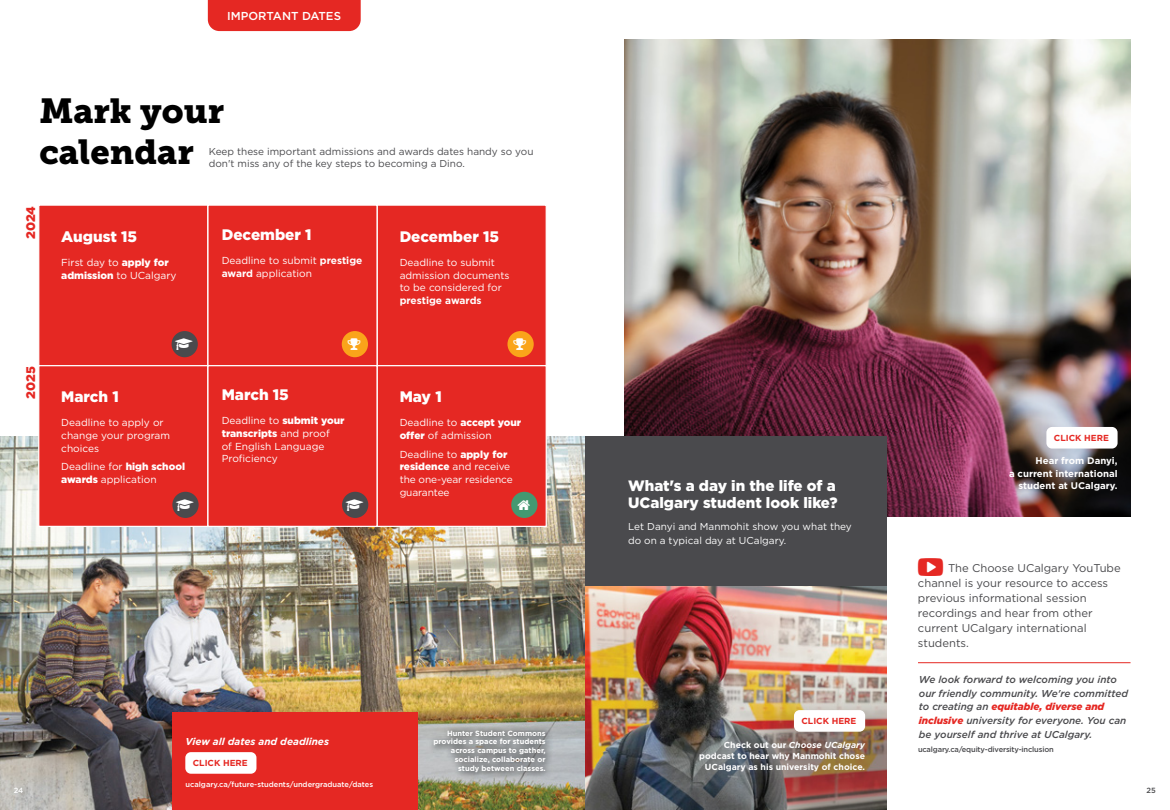
<style>
.page{position:relative;width:1170px;height:810px;background:#fff}
.page>*{position:absolute;margin:0;border:0;box-sizing:border-box;transform-origin:0 0}
.t1{font:34.5px/41.4px "Museo Slab 900";color:#000}
.t2{font:900 15.25px "Gotham";color:#fff}
.t3{font:900 15px/17.5px "Gotham";color:#fff}
.t4{font:900 12.5px "Gotham";letter-spacing:-.005em;color:#e52823}
.t5{font:500 11.5px "Gotham";color:#fff}
.t6{font:11.25px/15px "Gotham";color:#4a4a4d}
.t7{font:10.12px/12.6px "Gotham";color:#fff}
.t8{font:700 10.12px "Gotham";color:#fff}
.t9{font:italic 500 10px/13.8px "Gotham";color:#4a4a4d}
.t10{font:10px/12.5px "Gotham";color:#4a4a4d}
.t11{font:10px/13.4px "Gotham";color:#fff}
.t12{font:italic 700 10px "Gotham";color:#fff}
.t13{font:700 9.62px/12.5px "Gotham";color:#fff;text-align:right}
.t14{font:700 8.75px/11.2px "Gotham";color:#fff;text-align:right}
.t15{font:700 8.75px "Gotham";color:#e52823}
.t16{font:700 7.5px/8.8px "Gotham";color:#fff;text-align:right}
.t17{font:500 7.5px "Gotham";color:#fff}
.t18{font:500 7.5px "Gotham";letter-spacing:-.02em;color:#4a4a4d}
.s1{font-weight:900}
.s2{font-weight:700}
.s3{font-style:italic}
.s4{font-weight:900;color:#e52823}
</style>
<div class="page">
<img style="left:0;top:437px;width:585px;height:373px">
<div style="left:208px;top:0;width:153px;height:31px;background:#e52823"></div>
<div style="left:429px;top:725px;width:125px;height:56px;background:#000;opacity:.75"></div>
<img style="left:624px;top:39px;width:507px;height:477px">
<div style="left:585px;top:437px;width:302px;height:149px;background:#4a4a4d"></div>
<img style="left:585px;top:586px;width:302px;height:224px">
<div style="left:172px;top:713px;width:246px;height:97px;background:#e52823"></div>
<hr style="left:918px;top:662px;width:213px;height:1px;background:#e52823">
<div style="left:185px;top:752px;width:71px;height:22px;background:#fff;border-radius:6px"></div>
<div style="left:1046px;top:427px;width:72px;height:22px;background:#fff;border-radius:6px"></div>
<div style="left:794px;top:710px;width:71px;height:22px;background:#fff;border-radius:6px"></div>
<div style="left:38px;top:205px;width:509px;height:323px;background:#e52823"></div>
<p class="t5" style="left:227px;top:8px;width:115px">IMPORTANT DATES</p>
<h1 class="t1" style="left:39px;top:91px;width:186px">Mark your calendar</h1>
<p class="t10" style="left:209px;top:145px;width:326px">Keep these important admissions and awards dates handy so you don't miss any of the key steps to becoming a Dino.</p>
<p class="t4" style="left:22px;top:239px;width:35px;rotate:-90deg">2024</p>
<h2 class="t2" style="left:61px;top:226px;width:77px">August 15</h2>
<p class="t7" style="left:61px;top:256px;width:117px">First day to <span class="s1">apply for admission</span> to UCalgary</p>
<p class="t4" style="left:22px;top:399px;width:34px;rotate:-90deg">2025</p>
<h2 class="t2" style="left:61px;top:386px;width:59px">March 1</h2>
<p class="t7" style="left:61px;top:416px;width:110px">Deadline to apply or change your program choices</p>
<p class="t7" style="left:61px;top:460px;width:125px">Deadline for <span class="s1">high school awards</span> application</p>
<h2 class="t2" style="left:222px;top:224px;width:91px">December 1</h2>
<p class="t7" style="left:222px;top:254px;width:142px">Deadline to submit <span class="s2">prestige award</span> application</p>
<h2 class="t2" style="left:222px;top:384px;width:69px">March 15</h2>
<p class="t7" style="left:222px;top:414px;width:124px">Deadline to <span class="s1">submit your transcripts</span> and proof<br>of English Language<br>Proficiency</p>
<h2 class="t2" style="left:400px;top:226px;width:101px">December 15</h2>
<p class="t7" style="left:400px;top:256px;width:111px">Deadline to submit admission documents to be considered for</p>
<p class="t8" style="left:400px;top:294px;width:83px">prestige awards</p>
<h2 class="t2" style="left:400px;top:386px;width:44px">May 1</h2>
<p class="t7" style="left:400px;top:416px;width:123px">Deadline to <span class="s1">accept your offer</span> of admission</p>
<p class="t7" style="left:400px;top:447px;width:115px">Deadline to <span class="s1">apply for residence</span> and receive the one-year residence guarantee</p>
<p class="t17" style="left:14px;top:786px;width:11px">24</p>
<p class="t12" style="left:185px;top:734px;width:145px">View all dates and deadlines</p>
<p class="t17" style="left:185px;top:780px;width:189px">ucalgary.ca/future-students/undergraduate/dates</p>
<p class="t15" style="left:193px;top:758px;width:56px">CLICK HERE</p>
<p class="t16" style="left:434px;top:729px;width:114px">Hunter Student Commons provides a space for students across campus to gather, socialize, collaborate or study between classes.</p>
<h3 class="t3" style="left:628px;top:477px;width:211px">What's a day in the life of a<br>UCalgary student look like?</h3>
<p class="t11" style="left:628px;top:520px;width:225px">Let Danyi and Manmohit show you what they do on a typical day at UCalgary.</p>
<p class="t15" style="left:802px;top:715px;width:56px">CLICK HERE</p>
<p class="t14" style="left:699px;top:739px;width:168px">Check out our <span class="s3">Choose UCalgary </span>podcast to hear why Manmohit chose<br>UCalgary as his university of choice.</p>
<p class="t15" style="left:1054px;top:432px;width:56px">CLICK HERE</p>
<p class="t13" style="left:1009px;top:455px;width:110px">Hear from Danyi,<br>a current international student at UCalgary.</p>
<p class="t6" style="left:918px;top:560px;width:204px;text-indent:30px">The Choose UCalgary YouTube channel is your resource to access previous informational session recordings and hear from other current UCalgary international students.</p>
<p class="t9" style="left:919px;top:672px;width:211px">We look forward to welcoming you into our friendly community. We're committed to creating an <span class="s4">equitable, diverse and inclusive</span> university for everyone. You can be yourself and thrive at UCalgary.</p>
<p class="t18" style="left:918px;top:745px;width:137px">ucalgary.ca/equity-diversity-inclusion</p>
<p class="t18" style="left:1147px;top:786px;width:11px">25</p>
</div>
